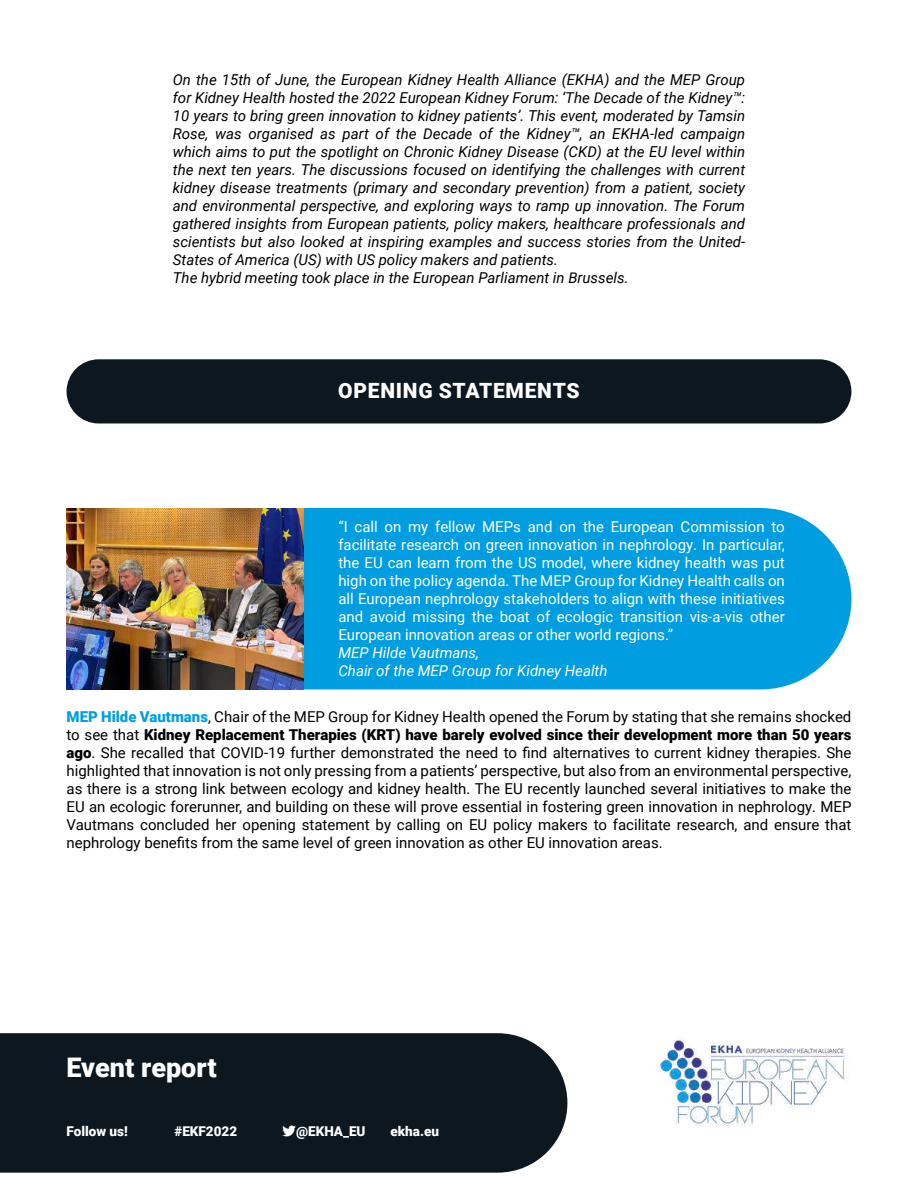
<style>
.page{position:relative;width:918px;height:1188px;background:#fff}
.page>*{position:absolute;margin:0;border:0;box-sizing:border-box;transform-origin:0 0}
.t1{font:900 27px "Roboto";color:#fff}
.t2{font:900 21px "Roboto";letter-spacing:.035em;color:#fff}
.t3{font:italic 15px/18px "Roboto";color:#000}
.t4{font:15px/18px "Roboto";color:#000;text-align:justify}
.t5{font:15px/18px "Roboto";color:#fff;text-align:justify}
.t6{font:italic 15px/18px "Roboto";color:#fff}
.t7{font:900 13.5px "Roboto";color:#fff}
.s1{font-weight:900;color:#009ee0}
.s2{font-weight:900}
</style>
<div class="page">
<div style="left:0;top:1033px;width:567px;height:140px;background:#0c171f"></div>
<img style="left:658px;top:1036px;width:187px;height:91px">
<div style="left:67px;top:359px;width:784px;height:64px;background:#0c171f;border-radius:32px"></div>
<div style="left:303px;top:508px;width:548px;height:181px;background:#009ee0"></div>
<img style="left:67px;top:508px;width:236px;height:181px">
<svg style="left:283px;top:1126px;width:13px;height:11px"></svg>
<p class="t3" style="left:173px;top:70px;width:574px">On the 15th of June, the European Kidney Health Alliance (EKHA) and the MEP Group for Kidney Health hosted the 2022 European Kidney Forum: ‘The Decade of the Kidney™:<br>10 years to bring green innovation to kidney patients’. This event, moderated by Tamsin Rose, was organised as part of the Decade of the Kidney™, an EKHA-led campaign which aims to put the spotlight on Chronic Kidney Disease (CKD) at the EU level within the next ten years. The discussions focused on identifying the challenges with current kidney disease treatments (primary and secondary prevention) from a patient, society and environmental perspective, and exploring ways to ramp up innovation. The Forum gathered insights from European patients, policy makers, healthcare professionals and scientists but also looked at inspiring examples and success stories from the United-States of America (US) with US policy makers and patients.<br>The hybrid meeting took place in the European Parliament in Brussels.</p>
<h2 class="t2" style="left:338px;top:376px;width:243px">OPENING STATEMENTS</h2>
<p class="t5" style="left:338px;top:517px;width:448px">“I call on my fellow MEPs and on the European Commission to facilitate research on green innovation in nephrology. In particular, the EU can learn from the US model, where kidney health was put high on the policy agenda. The MEP Group for Kidney Health calls on all European nephrology stakeholders to align with these initiatives and avoid missing the boat of ecologic transition vis-a-vis other European innovation areas or other world regions.”</p>
<p class="t6" style="left:338px;top:643px;width:271px">MEP Hilde Vautmans,<br>Chair of the MEP Group for Kidney Health</p>
<p class="t4" style="left:67px;top:707px;width:786px"><span class="s1">MEP Hilde Vautmans</span>, Chair of the MEP Group for Kidney Health opened the Forum by stating that she remains shocked to see that <span class="s2">Kidney Replacement Therapies (KRT) have barely evolved since their development more than 50 years ago</span>. She recalled that COVID-19 further demonstrated the need to find alternatives to current kidney therapies. She highlighted that innovation is not only pressing from a patients’ perspective, but also from an environmental perspective, as there is a strong link between ecology and kidney health. The EU recently launched several initiatives to make the EU an ecologic forerunner, and building on these will prove essential in fostering green innovation in nephrology. MEP Vautmans concluded her opening statement by calling on EU policy makers to facilitate research, and ensure that nephrology benefits from the same level of green innovation as other EU innovation areas.</p>
<h1 class="t1" style="left:67px;top:1048px;width:152px">Event report</h1>
<p class="t7" style="left:67px;top:1122px;width:63px">Follow us!</p>
<p class="t7" style="left:175px;top:1122px;width:64px">#EKF2022</p>
<p class="t7" style="left:283px;top:1122px;width:85px">▼▼▼@EKHA_EU</p>
<p class="t7" style="left:391px;top:1122px;width:50px">ekha.eu</p>
</div>
